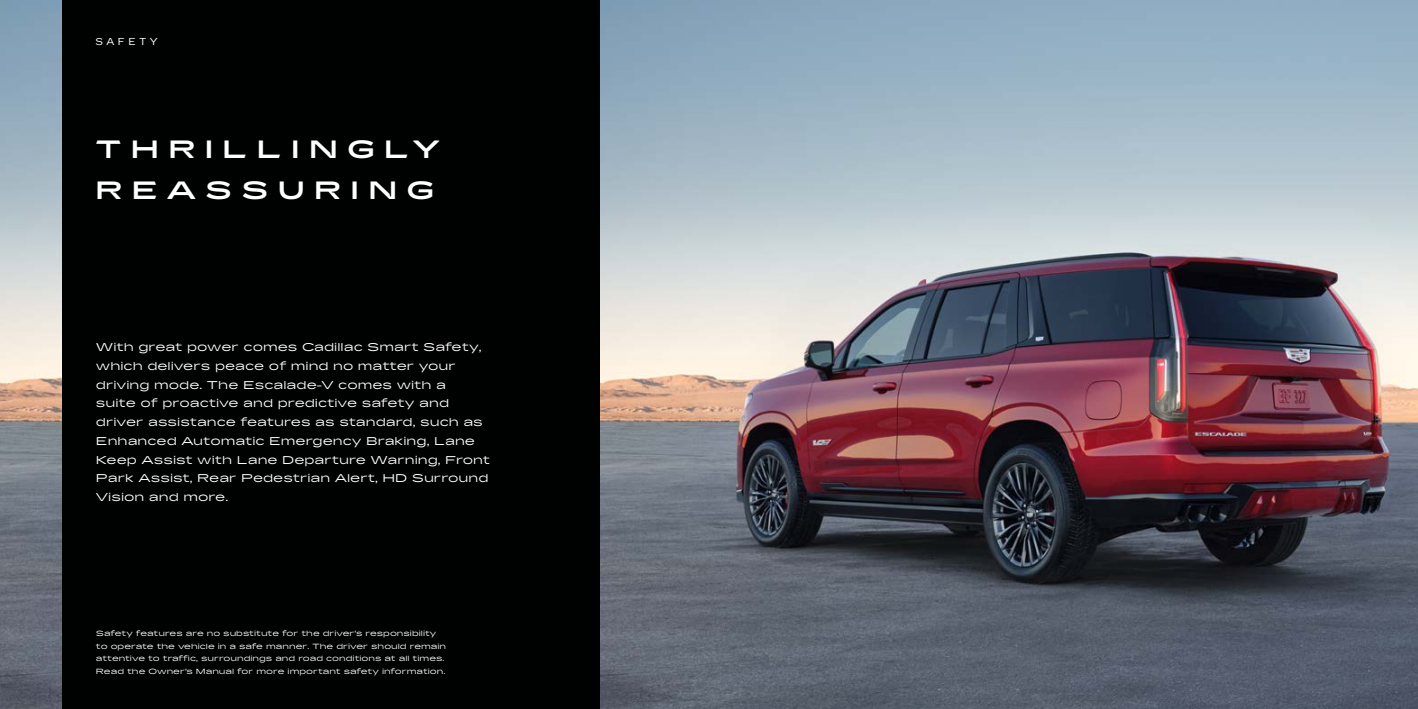
<style>
.page{position:relative;width:1418px;height:709px;background:#fff}
.page>*{position:absolute;margin:0;border:0;box-sizing:border-box;transform-origin:0 0}
.t1{font:700 expanded 25px/41.2px "Cadillac Gothic";letter-spacing:.35em;color:#fff}
.t2{font:expanded 11.25px/18.8px "Cadillac Gothic";color:#fff}
.t3{font:10px "Cadillac Gothic";letter-spacing:.35em;color:#fff}
.t4{font:expanded 7.5px/12.5px "Cadillac Gothic";color:#fff}
</style>
<div class="page">
<img style="left:600px;top:0;width:817px;height:709px">
<img style="left:0;top:0;width:62px;height:709px">
<div style="left:62px;top:0;width:538px;height:709px;background:#000101"></div>
<p class="t3" style="left:95px;top:36px;width:64px">SAFETY</p>
<h1 class="t1" style="left:95px;top:129px;width:346px">THRILLINGLY<br>REASSURING</h1>
<p class="t2" style="left:96px;top:338px;width:396px">With great power comes Cadillac Smart Safety, which delivers peace of mind no matter your driving mode. The Escalade-V comes with a<br>suite of proactive and predictive safety and driver assistance features as standard, such as Enhanced Automatic Emergency Braking, Lane Keep Assist with Lane Departure Warning, Front Park Assist, Rear Pedestrian Alert, HD Surround Vision and more.</p>
<p class="t4" style="left:96px;top:627px;width:352px">Safety features are no substitute for the driver’s responsibility to operate the vehicle in a safe manner. The driver should remain attentive to traffic, surroundings and road conditions at all times.<br>Read the Owner’s Manual for more important safety information.</p>
</div>
